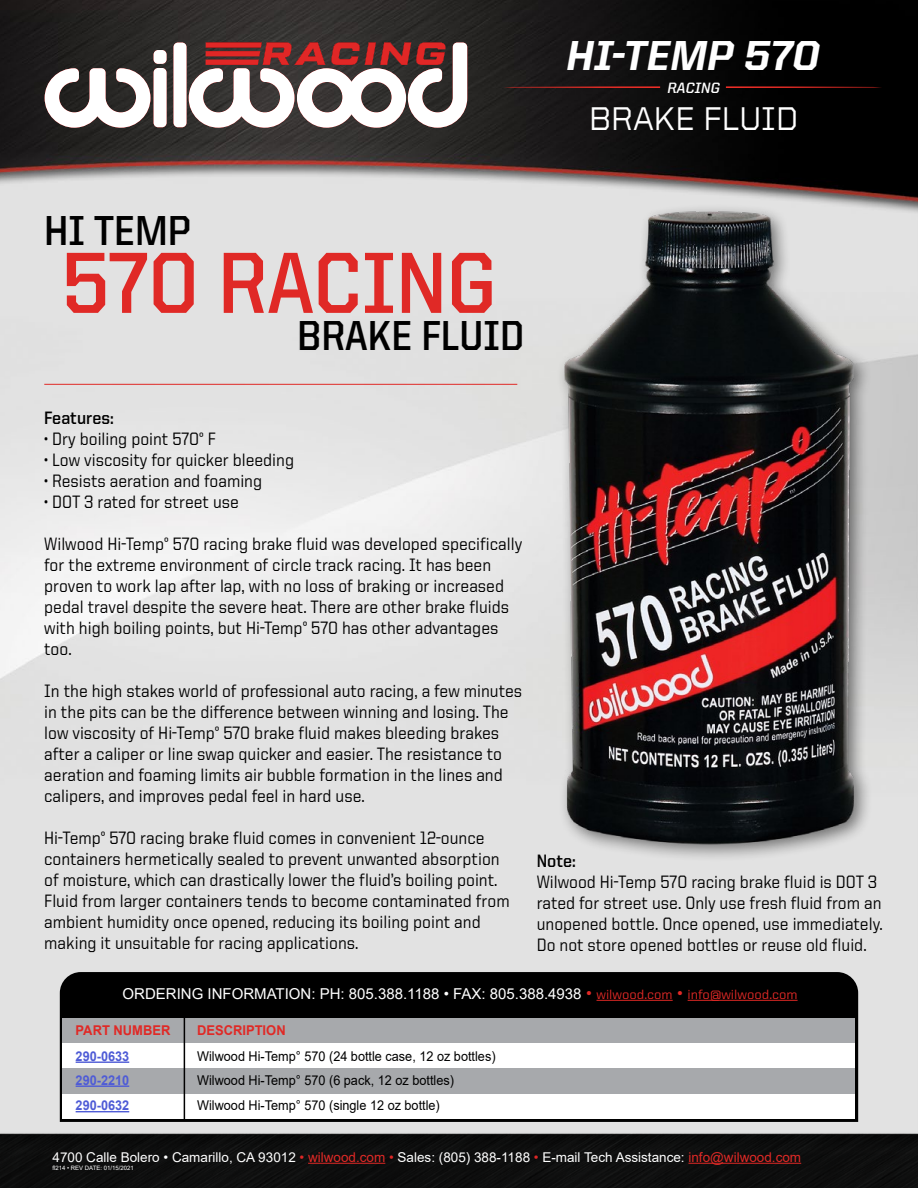
<style>
.page{position:relative;width:918px;height:1188px;background:#fff}
.page>*{position:absolute;margin:0;border:0;box-sizing:border-box;transform-origin:0 0}
.t1{font:700 87px "United Sans Reg";color:#e02926;scale:.9 1}
.t2{font:700 42px "United Sans Reg";color:#000;scale:.9 1}
.t3{font:800 42px "United Italic Reg";color:#fff}
.t4{font:500 33px "United Sans Semi Ext";color:#fff;scale:.8 1}
.t5{font:500 18px/21px "United Sans Reg";color:#000;scale:.9 1}
.t6{font:700 18px "United Sans Reg";color:#000;scale:.9 1}
.t7{font:15px "Arial";color:#fff}
.t8{font:700 15px "United Italic Reg";color:#fff}
.t9{font:13.5px "Arial";color:#000;scale:.94 1}
.t10{font:13.5px "Arial";color:#fff}
.t11{font:700 13.5px "Arial";color:#4f5cd6;scale:.94 1}
.t12{font:700 13.5px "Arial";color:#e02926;scale:.96 1}
.t13{font:6px "Arial";color:#fff}
.s1{font-size:16.5px;color:#e02926}
.s2{font-family:"United Sans Reg";font-weight:500;font-size:13.5px;color:#e02926}
.s3{color:#de2726}
.s4{color:#e02926}
</style>
<div class="page">
<img style="left:0;top:0;width:918px;height:1119px">
<div style="left:153px;top:50px;width:14px;height:14px;background:#734747;border-radius:5px"></div>
<svg style="left:153px;top:68px;width:14px;height:59px"></svg>
<div style="left:154px;top:50px;width:13px;height:14px;background:#fff;border-radius:5px"></div>
<div style="left:154px;top:68px;width:13px;height:59px;background:#fff;border-radius:5px"></div>
<div style="left:173px;top:42px;width:14px;height:85px;background:#fff;border-radius:5px"></div>
<svg style="left:45px;top:68px;width:106px;height:60px"></svg>
<svg style="left:189px;top:42px;width:278px;height:86px"></svg>
<img style="left:0;top:1119px;width:918px;height:69px">
<img style="left:543px;top:183px;width:330px;height:681px">
<hr style="left:44px;top:384px;width:473px;height:1px;background:#e02926">
<hr style="left:308px;top:1163px;width:77px;height:1px;background:#e02926">
<hr style="left:688px;top:1163px;width:113px;height:1px;background:#e02926">
<svg style="left:726px;top:86px;width:156px;height:2px"></svg>
<svg style="left:503px;top:86px;width:157px;height:2px"></svg>
<svg style="left:58px;top:971px;width:802px;height:152px;background:#0b0b0b"></svg>
<div style="left:63px;top:1018px;width:792px;height:25px;background:#a7a9ac"></div>
<div style="left:63px;top:1043px;width:792px;height:25px;background:#fff"></div>
<div style="left:63px;top:1068px;width:792px;height:26px;background:#a7a9ac"></div>
<div style="left:63px;top:1094px;width:792px;height:25px;background:#fff"></div>
<hr style="left:597px;top:1000px;width:76px;height:1px;background:#e02926">
<hr style="left:688px;top:1000px;width:110px;height:1px;background:#e02926">
<hr style="left:184px;top:1014px;width:1px;height:107px;background:#000">
<hr style="left:76px;top:1061px;width:53px;height:2px;background:#4f5cd6">
<hr style="left:76px;top:1085px;width:53px;height:2px;background:#4f5cd6">
<hr style="left:76px;top:1111px;width:53px;height:1px;background:#4f5cd6">
<h2 class="t3" style="left:567px;top:33px;width:255px">HI-TEMP 570</h2>
<h3 class="t4" style="left:589px;top:101px;width:263px">BRAKE FLUID</h3>
<p class="t8" style="left:668px;top:80px;width:54px">RACING</p>
<h2 class="t2" style="left:44px;top:208px;width:164px">HI TEMP</h2>
<h1 class="t1" style="left:62px;top:235px;width:484px">570 RACING</h1>
<h2 class="t2" style="left:297px;top:313px;width:254px">BRAKE FLUID</h2>
<p class="t6" style="left:44px;top:408px;width:79px">Features:</p>
<p class="t5" style="left:44px;top:428px;width:192px">• Dry boiling point 570° F</p>
<p class="t5" style="left:44px;top:449px;width:279px">• Low viscosity for quicker bleeding</p>
<p class="t5" style="left:44px;top:470px;width:244px">• Resists aeration and foaming</p>
<p class="t5" style="left:44px;top:491px;width:218px">• DOT 3 rated for street use</p>
<p class="t5" style="left:44px;top:533px;width:533px">Wilwood Hi-Temp° 570 racing brake fluid was developed specifically for the extreme environment of circle track racing. It has been proven to work lap after lap, with no loss of braking or increased pedal travel despite the severe heat. There are other brake fluids with high boiling points, but Hi-Temp° 570 has other advantages too.</p>
<p class="t5" style="left:44px;top:680px;width:532px">In the high stakes world of professional auto racing, a few minutes in the pits can be the difference between winning and losing. The low viscosity of Hi-Temp° 570 brake fluid makes bleeding brakes after a caliper or line swap quicker and easier. The resistance to aeration and foaming limits air bubble formation in the lines and calipers, and improves pedal feel in hard use.</p>
<p class="t5" style="left:44px;top:827px;width:519px">Hi-Temp° 570 racing brake fluid comes in convenient 12-ounce containers hermetically sealed to prevent unwanted absorption of moisture, which can drastically lower the fluid’s boiling point.<br>Fluid from larger containers tends to become contaminated from ambient humidity once opened, reducing its boiling point and making it unsuitable for racing applications.</p>
<p class="t6" style="left:537px;top:851px;width:45px">Note:</p>
<p class="t5" style="left:537px;top:871px;width:386px">Wilwood Hi-Temp 570 racing brake fluid is DOT 3 rated for street use. Only use fresh fluid from an unopened bottle. Once opened, use immediately.<br>Do not store opened bottles or reuse old fluid.</p>
<p class="t7" style="left:123px;top:983px;width:677px">ORDERING INFORMATION: PH: 805.388.1188 • FAX: 805.388.4938 <span class="s1">•</span> <span class="s2">wilwood.com</span> <span class="s1">•</span> <span class="s2">info@wilwood.com</span></p>
<p class="t12" style="left:76px;top:1021px;width:100px">PART NUMBER</p>
<p class="t12" style="left:197px;top:1021px;width:94px">DESCRIPTION</p>
<p class="t11" style="left:76px;top:1047px;width:59px">290-0633</p>
<p class="t9" style="left:197px;top:1047px;width:319px">Wilwood Hi-Temp° 570 (24 bottle case, 12 oz bottles)</p>
<p class="t11" style="left:76px;top:1071px;width:59px">290-2210</p>
<p class="t9" style="left:197px;top:1071px;width:275px">Wilwood Hi-Temp° 570 (6 pack, 12 oz bottles)</p>
<p class="t11" style="left:76px;top:1096px;width:59px">290-0632</p>
<p class="t9" style="left:197px;top:1096px;width:260px">Wilwood Hi-Temp° 570 (single 12 oz bottle)</p>
<p class="t10" style="left:52px;top:1148px;width:750px">4700 Calle Bolero • Camarillo, CA 93012 <span class="s3">•</span> <span class="s4">wilwood.com</span> <span class="s3">•</span> Sales: (805) 388-1188 <span class="s3">•</span> E-mail Tech Assistance: <span class="s4">info@wilwood.com</span></p>
<p class="t13" style="left:52px;top:1164px;width:83px">fl214 • REV DATE: 01/15/2021</p>
</div>
